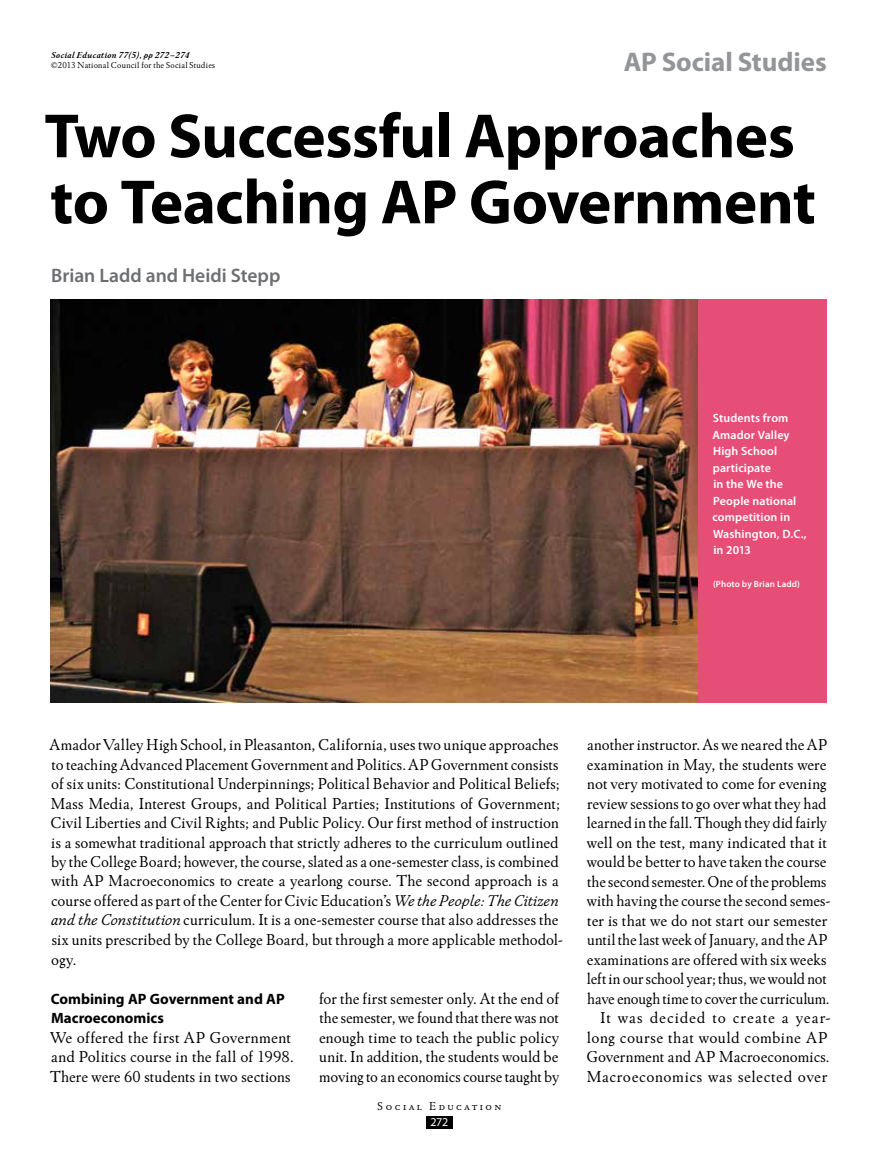
<style>
.page{position:relative;width:878px;height:1161px;background:#fff}
.page>*{position:absolute;margin:0;border:0;box-sizing:border-box;transform-origin:0 0}
.t1{font:700 63px/66px "Myriad Pro";letter-spacing:-.01em;color:#000}
.t2{font:700 27px "Myriad Pro";letter-spacing:-.005em;color:#939598}
.t3{font:600 19.5px "Myriad Pro";color:#6d6e71}
.t4{font:16.5px/19.5px "Winchester New ITC";letter-spacing:.005em;color:#000}
.t5{font:700 15px/19.5px "Myriad Pro";color:#000}
.t6{font:600 12px/16.5px "Myriad Pro";letter-spacing:.01em;color:#fff}
.t7{font:12px "Winchester New ITC Book SC";letter-spacing:.2em;color:#000}
.t8{font:12px "Myriad Pro";color:#fff}
.t9{font:9px "Winchester New ITC";letter-spacing:.025em;color:#000}
.t10{font:italic 700 9px "Winchester New ITC";letter-spacing:.025em;color:#000}
.t11{font:600 9px "Myriad Pro";letter-spacing:.02em;color:#fff}
.s1{font-style:italic}
</style>
<div class="page">
<div style="left:426px;top:1117px;width:26px;height:12px;background:#000"></div>
<img style="left:51px;top:300px;width:647px;height:403px">
<div style="left:698px;top:300px;width:129px;height:403px;background:#e64e78"></div>
<p class="t10" style="left:51px;top:49px;width:140px">Social Education 77(5), pp 272–274</p>
<p class="t9" style="left:51px;top:60px;width:166px">©2013 National Council for the Social Studies</p>
<h2 class="t2" style="left:623px;top:47px;width:205px">AP Social Studies</h2>
<h1 class="t1" style="left:44px;top:104px;width:772px">Two Successful Approaches to Teaching AP Government</h1>
<p class="t3" style="left:51px;top:263px;width:231px">Brian Ladd and Heidi Stepp</p>
<p class="t6" style="left:712px;top:409px;width:96px">Students from<br>Amador Valley<br>High School participate<br>in the We the<br>People national competition in<br>Washington, D.C., in 2013</p>
<p class="t11" style="left:713px;top:578px;width:88px">(Photo by Brian Ladd)</p>
<p class="t4" style="left:50px;top:735px;width:515px">Amador Valley High School, in Pleasanton, California, uses two unique approaches to teaching Advanced Placement Government and Politics. AP Government consists of six units: Constitutional Underpinnings; Political Behavior and Political Beliefs; Mass Media, Interest Groups, and Political Parties; Institutions of Government; Civil Liberties and Civil Rights; and Public Policy. Our first method of instruction is a somewhat traditional approach that strictly adheres to the curriculum outlined by the College Board; however, the course, slated as a one-semester class, is combined with AP Macroeconomics to create a yearlong course. The second approach is a course offered as part of the Center for Civic Education’s <span class="s1">We the People: The Citizen and the Constitution</span> curriculum. It is a one-semester course that also addresses the six units prescribed by the College Board, but through a more applicable methodol&shy;ogy.</p>
<p class="t5" style="left:51px;top:989px;width:235px">Combining AP Government and AP<br>Macroeconomics</p>
<p class="t4" style="left:50px;top:1027px;width:245px">We offered the first AP Government and Politics course in the fall of 1998.<br>There were 60 students in two sections</p>
<p class="t4" style="left:319px;top:988px;width:242px;text-align:justify">for the first semester only. At the end of the semester, we found that there was not enough time to teach the public policy unit. In addition, the students would be moving to an economics course taught by</p>
<p class="t7" style="left:377px;top:1098px;width:125px">Social Education</p>
<p class="t8" style="left:430px;top:1116px;width:19px">272</p>
<p class="t4" style="left:586px;top:735px;width:246px;text-align:right">another instructor. As we neared the AP examination in May, the students were not very motivated to come for evening review sessions to go over what they had learned in the fall. Though they did fairly well on the test, many indicated that it would be better to have taken the course the second semester. One of the problems with having the course the second semes&shy;ter is that we do not start our semester until the last week of January, and the AP examinations are offered with six weeks left in our school year; thus, we would not have enough time to cover the curriculum.<br>It was decided to create a year&shy;long course that would combine AP Government and AP Macroeconomics.<br>Macroeconomics was selected over</p>
</div>
